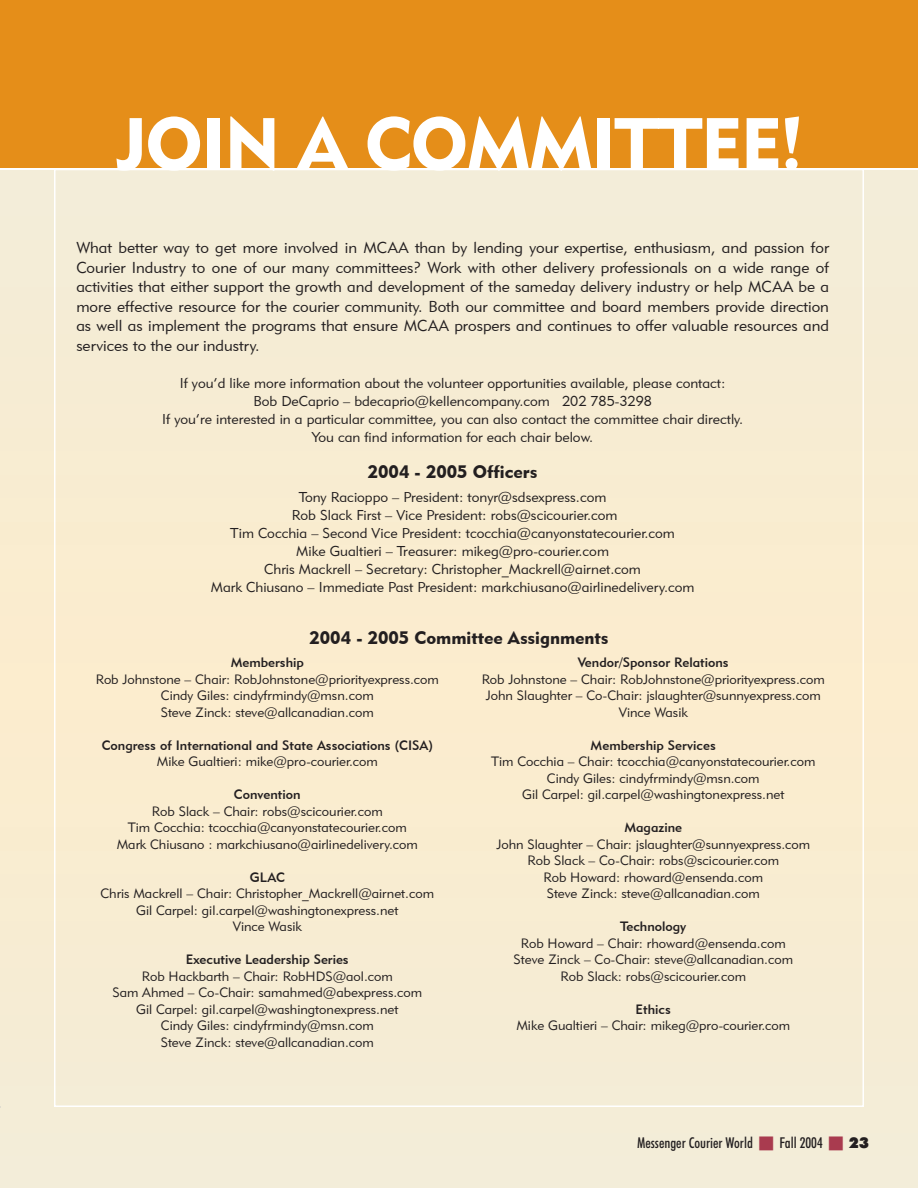
<style>
.page{position:relative;width:918px;height:1188px;background:#fff}
.page>*{position:absolute;margin:0;border:0;box-sizing:border-box;transform-origin:0 0}
.t1{font:72px "Geometr 415 Blk BT";letter-spacing:-.015em;color:#fff}
.t2{font:18px "Geometr 415 Blk BT";color:#231f20}
.t3{font:15.75px/19.5px "Geometr 415 Lt BT";color:#231f20;text-align:justify}
.t4{font:500 condensed 15px "Futura BT";color:#231f20}
.t5{font:900 15px "Futura BT";color:#231f20}
.t6{font:14.25px/18px "Geometr 415 Lt BT";color:#231f20;text-align:center}
.t7{font:13.5px/16.5px "Geometr 415 Lt BT";color:#231f20;text-align:center}
.t8{font:13.5px "Geometr 415 Md BT";color:#231f20}
</style>
<div class="page">
<div style="left:0;top:171px;width:918px;height:1017px;background:#f3edd9"></div>
<div style="left:0;top:310px;width:918px;height:752px;background:#f5ecd5"></div>
<div style="left:0;top:475px;width:918px;height:423px;background:#f8ecd1"></div>
<div style="left:0;top:663px;width:918px;height:47px;background:#fcedce"></div>
<div style="left:0;top:0;width:918px;height:168px;background:#e58e19"></div>
<h1 class="t1" style="left:116px;top:100px;width:689px">JOIN A COMMITTEE!</h1>
<p class="t3" style="left:76px;top:238px;width:754px">What better way to get more involved in MCAA than by lending your expertise, enthusiasm, and passion for Courier Industry to one of our many committees? Work with other delivery professionals on a wide range of activities that either support the growth and development of the sameday delivery industry or help MCAA be a more effective resource for the courier community. Both our committee and board members provide direction as well as implement the programs that ensure MCAA prospers and continues to offer valuable resources and services to the our industry.</p>
<p class="t6" style="left:162px;top:374px;width:583px">If youíd like more information about the volunteer opportunities available, please contact:<br>Bob DeCaprio ñ bdecaprio@kellencompany.com 202 785-3298<br>If youíre interested in a particular committee, you can also contact the committee chair directly.<br>You can find information for each chair below.</p>
<h2 class="t2" style="left:368px;top:461px;width:171px">2004 - 2005 Officers</h2>
<p class="t6" style="left:211px;top:487px;width:485px">Tony Racioppo ñ President: tonyr@sdsexpress.com<br>Rob Slack First ñ Vice President: robs@scicourier.com<br>Tim Cocchia ñ Second Vice President: tcocchia@canyonstatecourier.com<br>Mike Gualtieri ñ Treasurer: mikeg@pro-courier.com<br>Chris Mackrell ñ Secretary: Christopher_Mackrell@airnet.com<br>Mark Chiusano ñ Immediate Past President: markchiusano@airlinedelivery.com</p>
<h2 class="t2" style="left:309px;top:626px;width:301px">2004 - 2005 Committee Assignments</h2>
<p class="t8" style="left:231px;top:654px;width:75px">Membership</p>
<p class="t7" style="left:96px;top:671px;width:345px">Rob Johnstone ñ Chair: RobJohnstone@priorityexpress.com<br>Cindy Giles: cindyfrmindy@msn.com<br>Steve Zinck: steve@allcanadian.com</p>
<p class="t8" style="left:102px;top:737px;width:333px">Congress of International and State Associations (CISA)</p>
<p class="t7" style="left:157px;top:753px;width:223px">Mike Gualtieri: mike@pro-courier.com</p>
<p class="t8" style="left:234px;top:786px;width:68px">Convention</p>
<p class="t7" style="left:117px;top:803px;width:303px">Rob Slack ñ Chair: robs@scicourier.com<br>Tim Cocchia: tcocchia@canyonstatecourier.com<br>Mark Chiusano : markchiusano@airlinedelivery.com</p>
<p class="t8" style="left:250px;top:869px;width:37px">GLAC</p>
<p class="t7" style="left:101px;top:885px;width:335px">Chris Mackrell ñ Chair: Christopher_Mackrell@airnet.com<br>Gil Carpel: gil.carpel@washingtonexpress.net<br>Vince Wasik</p>
<p class="t8" style="left:186px;top:951px;width:165px">Executive Leadership Series</p>
<p class="t7" style="left:112px;top:968px;width:311px">Rob Hackbarth ñ Chair: RobHDS@aol.com<br>Sam Ahmed ñ Co-Chair: samahmed@abexpress.com Gil Carpel: gil.carpel@washingtonexpress.net<br>Cindy Giles: cindyfrmindy@msn.com<br>Steve Zinck: steve@allcanadian.com</p>
<p class="t8" style="left:578px;top:654px;width:153px">Vendor/Sponsor Relations</p>
<p class="t7" style="left:482px;top:671px;width:345px">Rob Johnstone ñ Chair: RobJohnstone@priorityexpress.com<br>John Slaughter ñ Co-Chair: jslaughter@sunnyexpress.com<br>Vince Wasik</p>
<p class="t8" style="left:591px;top:737px;width:127px">Membership Services</p>
<p class="t7" style="left:491px;top:753px;width:326px">Tim Cocchia ñ Chair: tcocchia@canyonstatecourier.com<br>Cindy Giles: cindyfrmindy@msn.com<br>Gil Carpel: gil.carpel@washingtonexpress.net</p>
<p class="t8" style="left:624px;top:819px;width:59px">Magazine</p>
<p class="t7" style="left:496px;top:836px;width:315px">John Slaughter ñ Chair: jslaughter@sunnyexpress.com Rob Slack ñ Co-Chair: robs@scicourier.com<br>Rob Howard: rhoward@ensenda.com<br>Steve Zinck: steve@allcanadian.com</p>
<p class="t8" style="left:620px;top:918px;width:68px">Technology</p>
<p class="t7" style="left:514px;top:935px;width:281px">Rob Howard ñ Chair: rhoward@ensenda.com<br>Steve Zinck ñ Co-Chair: steve@allcanadian.com<br>Rob Slack: robs@scicourier.com</p>
<p class="t8" style="left:636px;top:1001px;width:37px">Ethics</p>
<p class="t7" style="left:516px;top:1017px;width:275px">Mike Gualtieri ñ Chair: mikeg@pro-courier.com</p>
<p class="t4" style="left:637px;top:1137px;width:117px">Messenger Courier World</p>
<p class="t4" style="left:779px;top:1137px;width:45px">Fall 2004</p>
<p class="t5" style="left:849px;top:1137px;width:22px">23</p>
</div>
